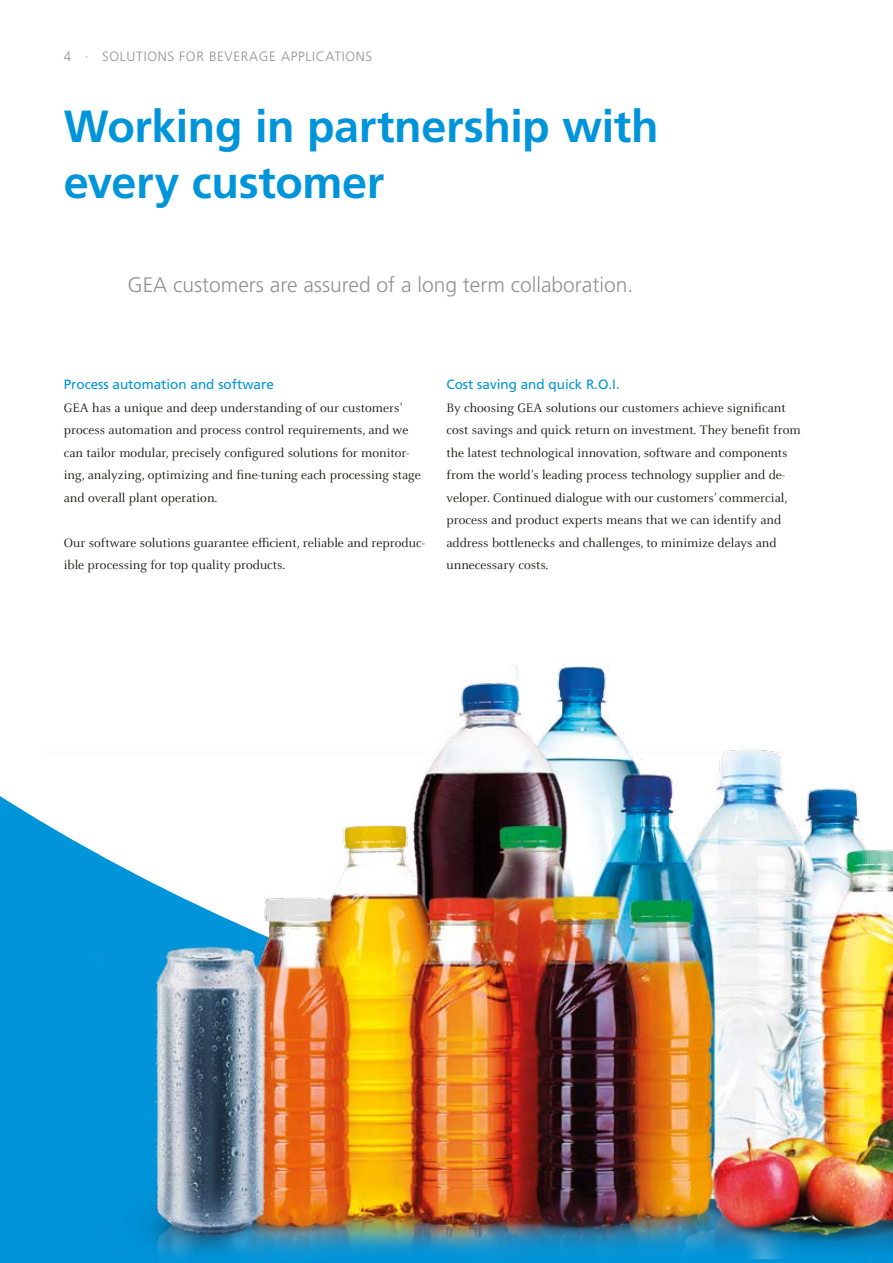
<style>
.page{position:relative;width:893px;height:1263px;background:#fff}
.page>*{position:absolute;margin:0;border:0;box-sizing:border-box;transform-origin:0 0}
.t1{font:700 45px/56.2px "Frutiger LT";letter-spacing:-.01em;color:#0095db}
.t2{font:300 21px "Frutiger LT";color:#929292}
.t3{font:13.5px/22.5px "Celeste OT";color:#1d1d1b}
.t4{font:13.5px "Frutiger LT";color:#0095db}
.t5{font:300 13.5px "Frutiger LT";letter-spacing:.05em;color:#929292}
</style>
<div class="page">
<div style="left:0;top:796px;width:43px;height:467px;background:#0095db"></div>
<img style="left:43px;top:663px;width:850px;height:600px">
<p class="t5" style="left:64px;top:49px;width:310px">4 · SOLUTIONS FOR BEVERAGE APPLICATIONS</p>
<h1 class="t1" style="left:64px;top:98px;width:596px">Working in partnership with every customer</h1>
<h2 class="t2" style="left:128px;top:273px;width:507px">GEA customers are assured of a long term collaboration.</h2>
<p class="t4" style="left:64px;top:376px;width:212px">Process automation and software</p>
<p class="t3" style="left:64px;top:396px;width:358px">GEA has a unique and deep understanding of our customers’ process automation and process control requirements, and we can tailor modular, precisely configured solutions for monitor&shy;ing, analyzing, optimizing and fine-tuning each processing stage and overall plant operation.</p>
<p class="t3" style="left:64px;top:531px;width:363px">Our software solutions guarantee efficient, reliable and reproduc&shy;ible processing for top quality products.</p>
<p class="t4" style="left:446px;top:376px;width:175px">Cost saving and quick R.O.I.</p>
<p class="t3" style="left:446px;top:396px;width:356px">By choosing GEA solutions our customers achieve significant cost savings and quick return on investment. They benefit from the latest technological innovation, software and components from the world’s leading process technology supplier and de&shy;veloper. Continued dialogue with our customers’ commercial, process and product experts means that we can identify and address bottlenecks and challenges, to minimize delays and unnecessary costs.</p>
</div>
